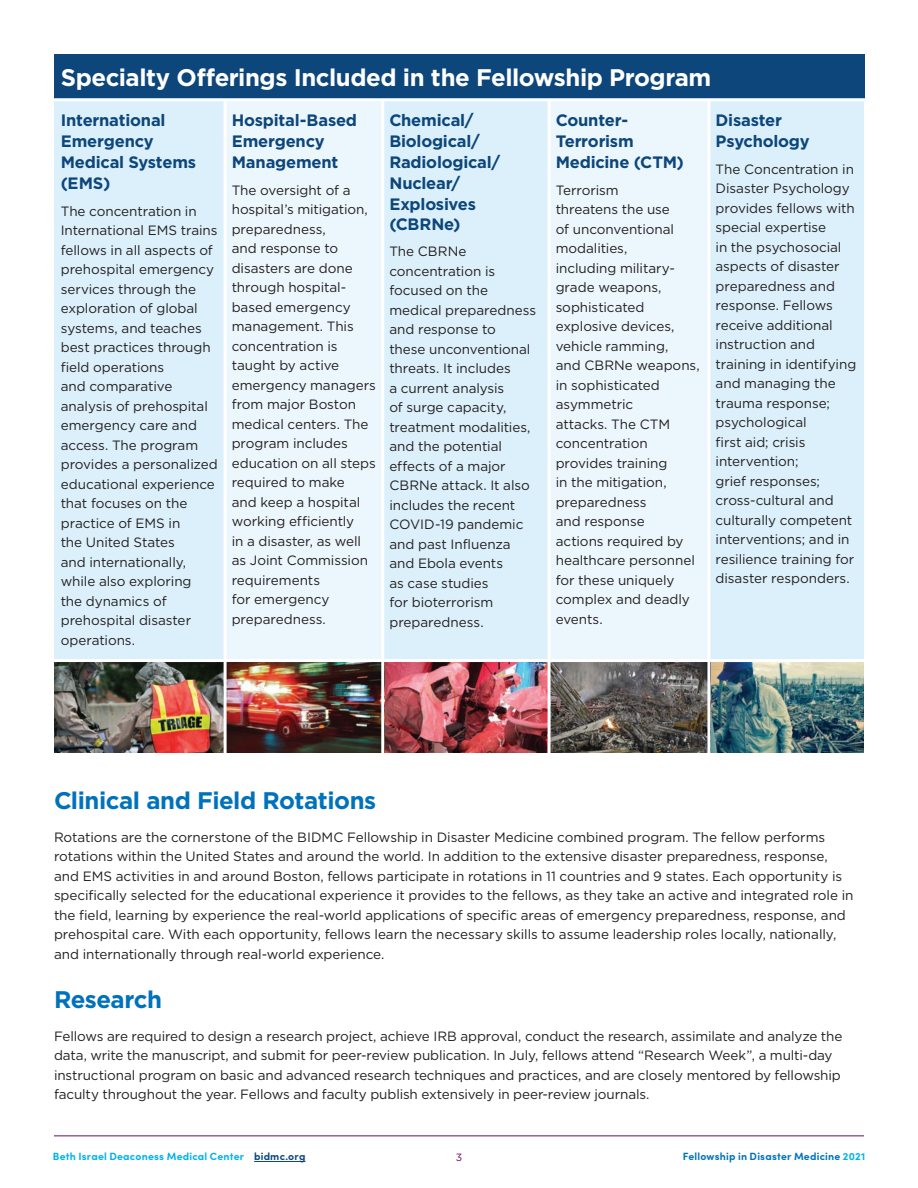
<style>
.page{position:relative;width:918px;height:1188px;background:#fff}
.page>*{position:absolute;margin:0;border:0;box-sizing:border-box;transform-origin:0 0}
.t1{font:700 24px "Gotham";letter-spacing:-.02em;color:#fff}
.t2{font:700 24px "Gotham";letter-spacing:-.02em;color:#0072bc}
.t3{font:700 16.5px/21px "Gotham";letter-spacing:-.015em;color:#0d467b}
.t4{font:13.5px/19.5px "Gotham";letter-spacing:-.005em;color:#231f20}
.t5{font:700 10.5px "Sofia Pro";letter-spacing:.02em;color:#00b2eb}
.t6{font:700 10.5px "Sofia Pro";letter-spacing:.02em;color:#0072bc}
.t7{font:10.5px "Gotham";color:#73075e}
.s1{color:#0d467b}
.s2{color:#00b2eb}
</style>
<div class="page">
<hr style="left:254px;top:1161px;width:51px;height:1px;background:#0d467b">
<hr style="left:54px;top:1136px;width:810px;height:1px;background:#73075e">
<div style="left:54px;top:101px;width:810px;height:558px;background:#dcf0fb"></div>
<svg style="left:227px;top:101px;width:480px;height:558px;background:#e6f4fc"></svg>
<img style="left:54px;top:662px;width:810px;height:91px">
<hr style="left:224px;top:86px;width:3px;height:676px;background:#fff">
<hr style="left:381px;top:86px;width:3px;height:676px;background:#fff">
<hr style="left:548px;top:93px;width:3px;height:676px;background:#fff">
<hr style="left:707px;top:93px;width:3px;height:676px;background:#fff">
<div style="left:54px;top:54px;width:810px;height:46px;background:#0d467b"></div>
<hr style="left:47px;top:98px;width:838px;height:3px;background:#fff">
<h1 class="t1" style="left:61px;top:67px;width:652px">Specialty Offerings Included in the Fellowship Program</h1>
<p class="t3" style="left:61px;top:111px;width:137px">International<br>Emergency<br>Medical Systems (EMS)</p>
<p class="t4" style="left:61px;top:202px;width:158px">The concentration in<br>International EMS trains fellows in all aspects of prehospital emergency services through the exploration of global systems, and teaches best practices through field operations<br>and comparative analysis of prehospital emergency care and access. The program provides a personalized educational experience that focuses on the practice of EMS in<br>the United States<br>and internationally, while also exploring<br>the dynamics of prehospital disaster operations.</p>
<p class="t3" style="left:232px;top:111px;width:127px">Hospital-Based<br>Emergency<br>Management</p>
<p class="t4" style="left:232px;top:181px;width:146px">The oversight of a hospital’s mitigation, preparedness,<br>and response to disasters are done through hospital&shy;based emergency management. This concentration is taught by active emergency managers from major Boston medical centers. The program includes education on all steps required to make<br>and keep a hospital working efficiently<br>in a disaster, as well as Joint Commission requirements<br>for emergency preparedness.</p>
<p class="t3" style="left:389px;top:111px;width:112px">Chemical/<br>Biological/<br>Radiological/<br>Nuclear/<br>Explosives</p>
<p class="t3" style="left:389px;top:215px;width:73px">(CBRNe)</p>
<p class="t4" style="left:389px;top:242px;width:148px">The CBRNe concentration is focused on the medical preparedness and response to<br>these unconventional threats. It includes<br>a current analysis<br>of surge capacity, treatment modalities, and the potential effects of a major<br>CBRNe attack. It also includes the recent<br>COVID-19 pandemic and past Influenza and Ebola events<br>as case studies<br>for bioterrorism preparedness.</p>
<p class="t3" style="left:556px;top:111px;width:130px">Counter-<br>Terrorism<br>Medicine (CTM)</p>
<p class="t4" style="left:556px;top:181px;width:146px">Terrorism<br>threatens the use<br>of unconventional modalities,<br>including military&shy;grade weapons, sophisticated explosive devices, vehicle ramming,<br>and CBRNe weapons, in sophisticated asymmetric<br>attacks. The CTM concentration provides training<br>in the mitigation, preparedness<br>and response<br>actions required by healthcare personnel for these uniquely complex and deadly events.</p>
<p class="t3" style="left:716px;top:111px;width:96px">Disaster<br>Psychology</p>
<p class="t4" style="left:716px;top:160px;width:142px">The Concentration in<br>Disaster Psychology provides fellows with special expertise<br>in the psychosocial aspects of disaster preparedness and response. Fellows receive additional instruction and training in identifying and managing the trauma response; psychological<br>first aid; crisis intervention;<br>grief responses; cross-cultural and culturally competent interventions; and in resilience training for disaster responders.</p>
<h1 class="t2" style="left:54px;top:790px;width:324px">Clinical and Field Rotations</h1>
<p class="t4" style="left:54px;top:828px;width:801px">Rotations are the cornerstone of the BIDMC Fellowship in Disaster Medicine combined program. The fellow performs rotations within the United States and around the world. In addition to the extensive disaster preparedness, response, and EMS activities in and around Boston, fellows participate in rotations in 11 countries and 9 states. Each opportunity is specifically selected for the educational experience it provides to the fellows, as they take an active and integrated role in the field, learning by experience the real-world applications of specific areas of emergency preparedness, response, and prehospital care. With each opportunity, fellows learn the necessary skills to assume leadership roles locally, nationally, and internationally through real-world experience.</p>
<h1 class="t2" style="left:54px;top:988px;width:110px">Research</h1>
<p class="t4" style="left:54px;top:1027px;width:790px">Fellows are required to design a research project, achieve IRB approval, conduct the research, assimilate and analyze the data, write the manuscript, and submit for peer-review publication. In July, fellows attend “Research Week”, a multi-day instructional program on basic and advanced research techniques and practices, and are closely mentored by fellowship faculty throughout the year. Fellows and faculty publish extensively in peer-review journals.</p>
<p class="t5" style="left:53px;top:1153px;width:254px">Beth Israel Deaconess Medical Center <span class="s1">bidmc.org</span></p>
<p class="t7" style="left:456px;top:1153px;width:8px">3</p>
<p class="t6" style="left:683px;top:1153px;width:184px">Fellowship in Disaster Medicine <span class="s2">2021</span></p>
</div>
